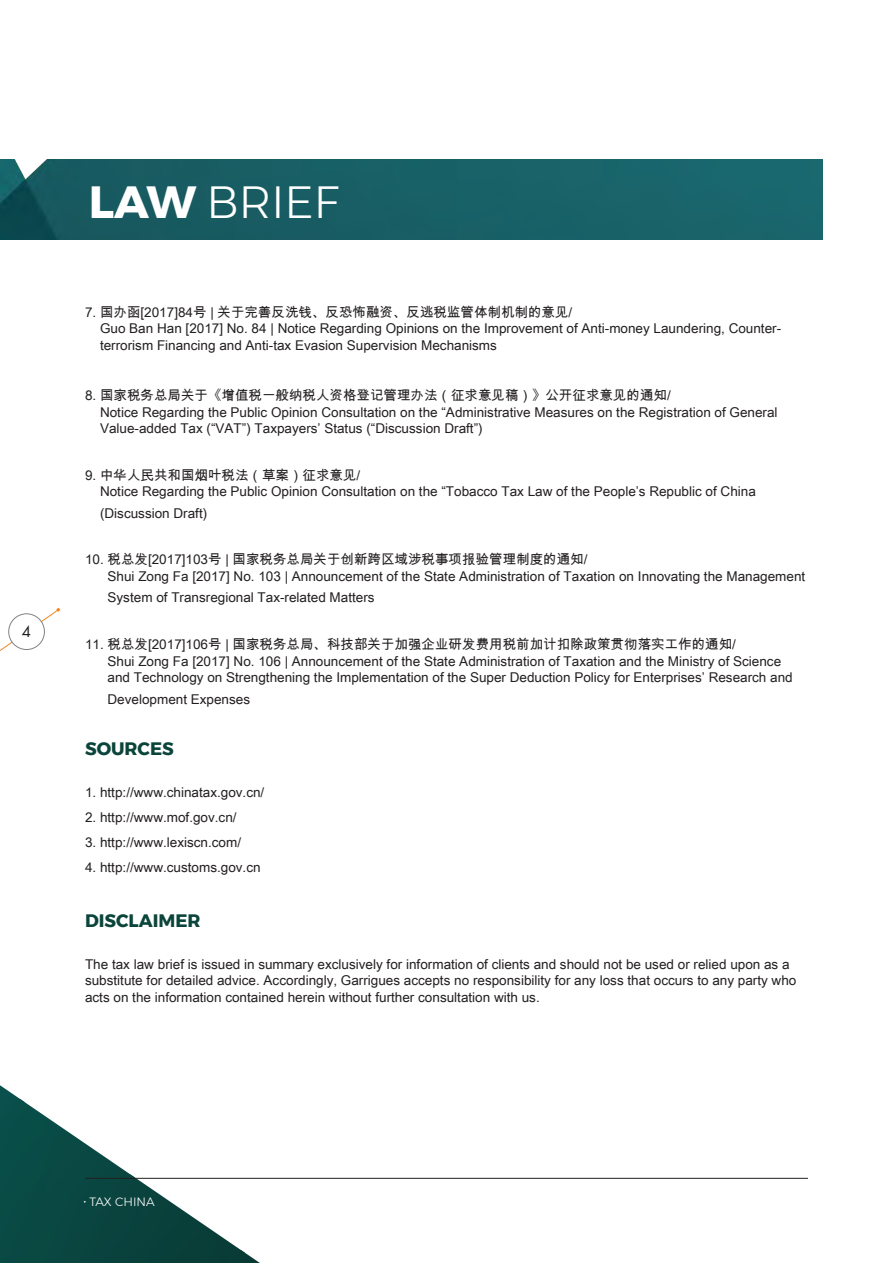
<style>
.page{position:relative;width:893px;height:1263px;background:#fff}
.page>*{position:absolute;margin:0;border:0;box-sizing:border-box;transform-origin:0 0}
.t1{font:300 45px "Montserrat";color:#fff}
.t2{font:700 18px "Montserrat";color:#0a443a}
.t3{font:15px "Futura";color:#231f20}
.t4{font:13.5px/16.5px "Arial Unicode MS";color:#231f20}
.t5{font:300 12px "Montserrat";color:#fff}
.s1{font-weight:700}
</style>
<div class="page">
<svg style="left:0;top:608px;width:60px;height:43px"></svg>
<div style="left:9px;top:614px;width:35px;height:35px;background:#fff;border-radius:50%"></div>
<div style="left:8px;top:613px;width:37px;height:37px;border:1px solid #808285;border-radius:50%"></div>
<div style="left:0;top:1253px;width:260px;height:10px;background:#09423c"></div>
<img style="left:0;top:1177px;width:246px;height:76px">
<img style="left:0;top:1102px;width:135px;height:76px">
<img style="left:0;top:1085px;width:25px;height:17px">
<hr style="left:85px;top:1178px;width:723px;height:1px;background:#231f20">
<img style="left:0;top:159px;width:823px;height:80px">
<p class="t3" style="left:22px;top:622px;width:11px">4</p>
<p class="t1" style="left:89px;top:168px;width:252px"><span class="s1">LAW</span> BRIEF</p>
<p class="t4" style="left:100px;top:304px;width:683px;text-indent:-15px">7. 国办函[2017]84号 | 关于完善反洗钱、反恐怖融资、反逃税监管体制机制的意见/<br>Guo Ban Han [2017] No. 84 | Notice Regarding Opinions on the Improvement of Anti-money Laundering, Counter&shy;terrorism Financing and Anti-tax Evasion Supervision Mechanisms</p>
<p class="t4" style="left:100px;top:387px;width:679px;text-indent:-15px">8. 国家税务总局关于《增值税一般纳税人资格登记管理办法（征求意见稿）》公开征求意见的通知/<br>Notice Regarding the Public Opinion Consultation on the “Administrative Measures on the Registration of General<br>Value-added Tax (“VAT”) Taxpayers’ Status (“Discussion Draft”)</p>
<p class="t4" style="left:100px;top:466px;width:657px;text-indent:-15px">9. 中华人民共和国烟叶税法（草案）征求意见/<br>Notice Regarding the Public Opinion Consultation on the “Tobacco Tax Law of the People’s Republic of China</p>
<p class="t4" style="left:100px;top:504px;width:109px">(Discussion Draft)</p>
<p class="t4" style="left:108px;top:551px;width:699px;text-indent:-23px">10. 税总发[2017]103号 | 国家税务总局关于创新跨区域涉税事项报验管理制度的通知/<br>Shui Zong Fa [2017] No. 103 | Announcement of the State Administration of Taxation on Innovating the Management</p>
<p class="t4" style="left:108px;top:589px;width:269px">System of Transregional Tax-related Matters</p>
<p class="t4" style="left:108px;top:636px;width:687px;text-indent:-23px">11. 税总发[2017]106号 | 国家税务总局、科技部关于加强企业研发费用税前加计扣除政策贯彻落实工作的通知/<br>Shui Zong Fa [2017] No. 106 | Announcement of the State Administration of Taxation and the Ministry of Science and Technology on Strengthening the Implementation of the Super Deduction Policy for Enterprises’ Research and</p>
<p class="t4" style="left:108px;top:690px;width:144px">Development Expenses</p>
<p class="t2" style="left:85px;top:734px;width:90px">SOURCES</p>
<p class="t4" style="left:85px;top:783px;width:181px">1. http://www.chinatax.gov.cn/</p>
<p class="t4" style="left:85px;top:808px;width:153px">2. http://www.mof.gov.cn/</p>
<p class="t4" style="left:85px;top:833px;width:158px">3. http://www.lexiscn.com/</p>
<p class="t4" style="left:85px;top:858px;width:177px">4. http://www.customs.gov.cn</p>
<p class="t2" style="left:85px;top:906px;width:117px">DISCLAIMER</p>
<p class="t4" style="left:85px;top:955px;width:713px">The tax law brief is issued in summary exclusively for information of clients and should not be used or relied upon as a substitute for detailed advice. Accordingly, Garrigues accepts no responsibility for any loss that occurs to any party who acts on the information contained herein without further consultation with us.</p>
<p class="t5" style="left:83px;top:1193px;width:73px">• TAX CHINA</p>
</div>
